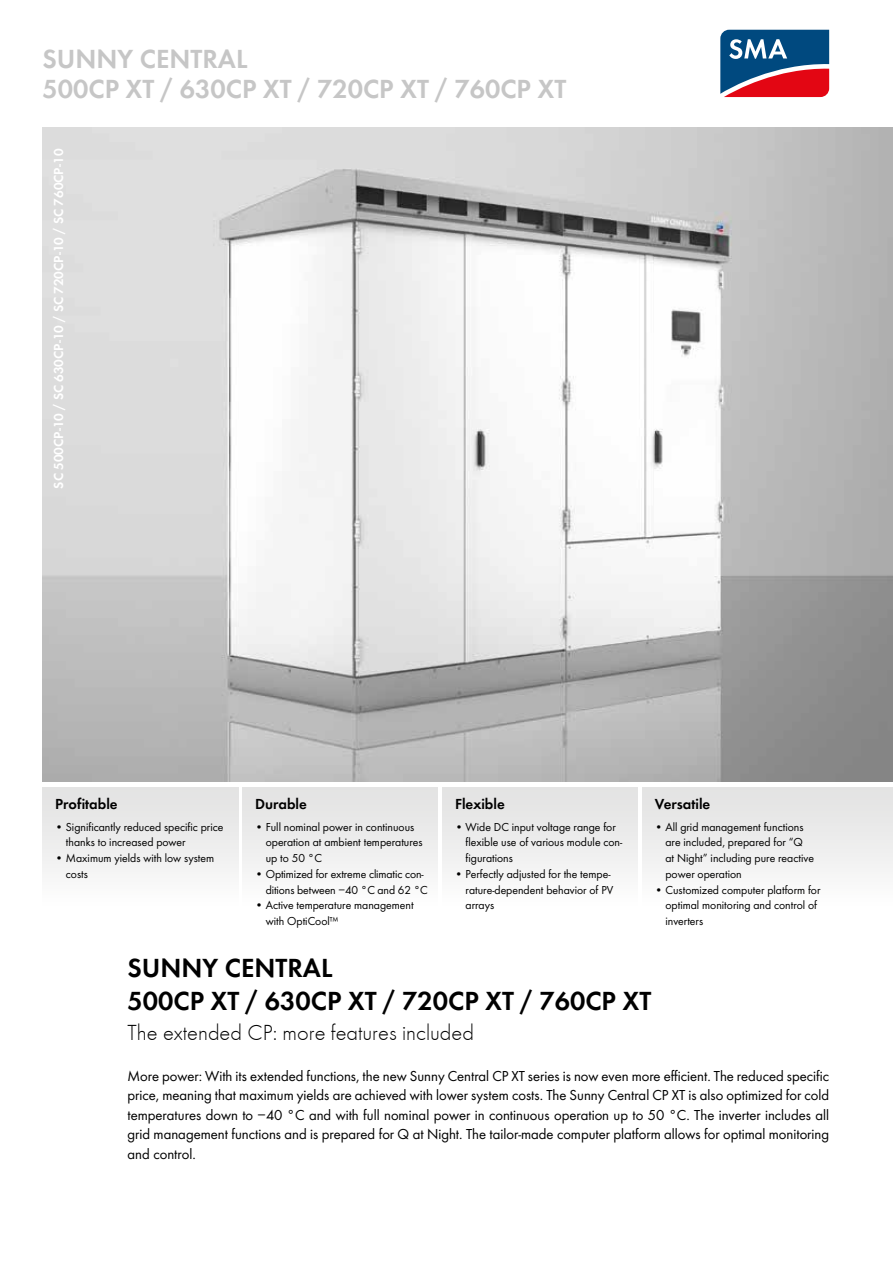
<style>
.page{position:relative;width:893px;height:1263px;background:#fff}
.page>*{position:absolute;margin:0;border:0;box-sizing:border-box;transform-origin:0 0}
.t1{font:600 27px/30px "SMA Futura Global";color:#c6c6c6}
.t2{font:600 27px/33px "SMA Futura Global";color:#000}
.t3{font:300 22.5px "SMA Futura Global";color:#000}
.t4{font:15px/19.5px "SMA Futura Global";color:#000;text-align:justify}
.t5{font:600 15px "SMA Futura Global";color:#000}
.t6{font:600 13.5px "SMA Futura Global";color:#fff}
.t7{font:12px/15.8px "SMA Futura Global";color:#000}
</style>
<div class="page">
<div style="left:43px;top:787px;width:195px;height:119px;background:linear-gradient(to bottom,#e1e1e1,#fdfdfd)"></div>
<div style="left:242px;top:787px;width:196px;height:119px;background:linear-gradient(to bottom,#e1e1e1,#fdfdfd)"></div>
<div style="left:442px;top:787px;width:196px;height:119px;background:linear-gradient(to bottom,#e1e1e1,#fdfdfd)"></div>
<div style="left:642px;top:787px;width:251px;height:119px;background:linear-gradient(to bottom,#e1e1e1,#fdfdfd)"></div>
<img style="left:43px;top:128px;width:850px;height:654px">
<svg style="left:720px;top:30px;width:109px;height:67px;background:#635174"></svg>
<h1 class="t1" style="left:43px;top:43px;width:525px">SUNNY CENTRAL<br>500CP XT / 630CP XT / 720CP XT / 760CP XT</h1>
<p class="t6" style="left:51px;top:489px;width:341px;rotate:-90deg">SC 500CP-10 / SC 630CP-10 / SC 720CP-10 / SC 760CP-10</p>
<p class="t5" style="left:55px;top:795px;width:64px">Profitable</p>
<p class="t7" style="left:66px;top:819px;width:159px;text-indent:-11px">• Significantly reduced specific price thanks to increased power</p>
<p class="t7" style="left:66px;top:850px;width:150px;text-indent:-11px">• Maximum yields with low system costs</p>
<p class="t5" style="left:255px;top:795px;width:53px">Durable</p>
<p class="t7" style="left:266px;top:819px;width:158px;text-indent:-11px">• Full nominal power in continuous operation at ambient temperatures up to 50 °C</p>
<p class="t7" style="left:266px;top:866px;width:163px;text-indent:-11px">• Optimized for extreme climatic con&shy;ditions between −40 °C and 62 °C</p>
<p class="t7" style="left:266px;top:897px;width:149px;text-indent:-11px">• Active temperature management with OptiCool™</p>
<p class="t5" style="left:455px;top:795px;width:51px">Flexible</p>
<p class="t7" style="left:466px;top:819px;width:158px;text-indent:-11px">• Wide DC input voltage range for flexible use of various module con&shy;figurations</p>
<p class="t7" style="left:466px;top:866px;width:149px;text-indent:-11px">• Perfectly adjusted for the tempe&shy;rature-dependent behavior of PV arrays</p>
<p class="t5" style="left:655px;top:795px;width:57px">Versatile</p>
<p class="t7" style="left:665px;top:819px;width:150px;text-indent:-11px">• All grid management functions are included, prepared for “Q at Night” including pure reactive power operation</p>
<p class="t7" style="left:665px;top:882px;width:156px;text-indent:-11px">• Customized computer platform for optimal monitoring and control of inverters</p>
<h1 class="t2" style="left:128px;top:951px;width:525px;text-indent:97px">Central<br>500CP XT / 630CP XT / 720CP XT / 760CP XT</h1>
<h2 class="t3" style="left:128px;top:1019px;width:348px">The extended CP: more features included</h2>
<p class="t4" style="left:128px;top:1066px;width:703px">More power: With its extended functions, the new Sunny Central CP XT series is now even more efficient. The reduced specific price, meaning that maximum yields are achieved with lower system costs. The Sunny Central CP XT is also optimized for cold temperatures down to −40 °C and with full nominal power in continuous operation up to 50 °C. The inverter includes all grid management functions and is prepared for Q at Night. The tailor-made computer platform allows for optimal monitoring and control.</p>
<h1 class="t2" style="left:128px;top:951px;width:34px">Sunny</h1>
</div>
